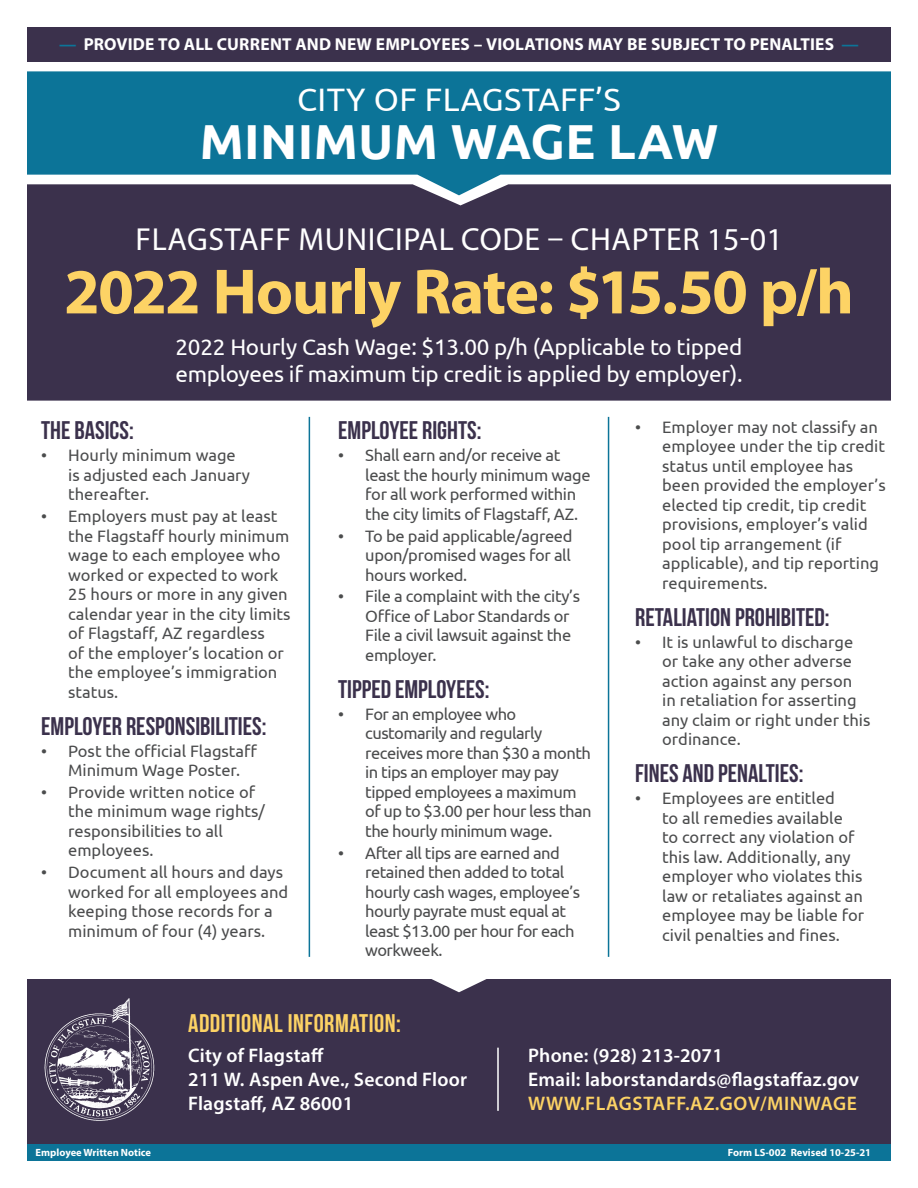
<style>
.page{position:relative;width:918px;height:1188px;background:#fff}
.page>*{position:absolute;margin:0;border:0;box-sizing:border-box;transform-origin:0 0}
.t1{font:700 64.5px "Myriad Pro";letter-spacing:-.025em;color:#fdd365}
.t2{font:700 49.2px "Ubuntu";letter-spacing:.01em;color:#fff}
.t3{font:32.4px "Ubuntu";letter-spacing:.01em;color:#fff}
.t4{font:31.95px "Myriad Pro";letter-spacing:.02em;color:#fff}
.t5{font:25.5px "Bebas Neue";color:#3b314c}
.t6{font:25.5px "Bebas Neue";letter-spacing:.02em;color:#fdd365}
.t7{font:22.5px/27px "Ubuntu";letter-spacing:-.01em;color:#fff}
.t8{font:600 19.65px/24px "Myriad Pro";letter-spacing:.01em;color:#fff}
.t9{font:600 19.65px "Myriad Pro";letter-spacing:.03em;color:#fdd365}
.t10{font:700 17.4px "Myriad Pro";letter-spacing:.01em;color:#fff}
.t11{font:16.5px/19.5px "Ubuntu";color:#4b4c4d}
.t12{font:16.5px/19.5px "Ubuntu";letter-spacing:-.03em;color:#4b4c4d}
.t13{font:16.5px/19.5px "Ubuntu";letter-spacing:-.02em;color:#4b4c4d}
.t14{font:700 10.5px "Myriad Pro";color:#fff}
.s1{color:#0c7498}
</style>
<div class="page">
<div style="left:27px;top:979px;width:864px;height:174px;background:#3b314c"></div>
<svg style="left:27px;top:71px;width:864px;height:113px;background:#1f7fa0"></svg>
<div style="left:27px;top:184px;width:864px;height:217px;background:#3b314c"></div>
<div style="left:27px;top:27px;width:864px;height:35px;background:#3b314c"></div>
<div style="left:27px;top:1145px;width:864px;height:16px;background:#0c7498"></div>
<img style="left:44px;top:998px;width:111px;height:123px">
<svg style="left:431px;top:979px;width:56px;height:13px"></svg>
<hr style="left:309px;top:417px;width:1px;height:540px;background:#0c7498">
<hr style="left:608px;top:417px;width:1px;height:540px;background:#0c7498">
<hr style="left:497px;top:1048px;width:2px;height:63px;background:#fff">
<p class="t10" style="left:59px;top:33px;width:801px"><span class="s1">—</span> PROVIDE TO ALL CURRENT AND NEW EMPLOYEES – VIOLATIONS MAY BE SUBJECT TO PENALTIES <span class="s1">—</span></p>
<p class="t3" style="left:297px;top:80px;width:325px">CITY OF FLAGSTAFF’S</p>
<p class="t2" style="left:200px;top:112px;width:520px">MINIMUM WAGE LAW</p>
<p class="t4" style="left:136px;top:220px;width:649px">FLAGSTAFF MUNICIPAL CODE – CHAPTER 15-01</p>
<p class="t1" style="left:64px;top:250px;width:791px">2022 Hourly Rate: $15.50 p/h</p>
<p class="t7" style="left:175px;top:332px;width:569px">2022 Hourly Cash Wage: $13.00 p/h (Applicable to tipped employees if maximum tip credit is applied by employer).</p>
<p class="t5" style="left:41px;top:416px;width:94px">THE BASICS:</p>
<p class="t11" style="left:68px;top:445px;width:183px;text-indent:-27px">• Hourly minimum wage is adjusted each January thereafter.</p>
<p class="t11" style="left:68px;top:506px;width:224px;text-indent:-27px">• Employers must pay at least the Flagstaff hourly minimum wage to each employee who worked or expected to work<br>25 hours or more in any given calendar year in the city limits of Flagstaff, AZ regardless<br>of the employer’s location or the employee’s immigration status.</p>
<p class="t5" style="left:41px;top:712px;width:227px">EMPLOYER RESPONSIBILITIES:</p>
<p class="t11" style="left:68px;top:740px;width:190px;text-indent:-27px">• Post the official Flagstaff<br>Minimum Wage Poster.</p>
<p class="t11" style="left:68px;top:782px;width:198px;text-indent:-27px">• Provide written notice of the minimum wage rights/ responsibilities to all employees.</p>
<p class="t11" style="left:68px;top:862px;width:222px;text-indent:-27px">• Document all hours and days worked for all employees and keeping those records for a minimum of four (4) years.</p>
<p class="t5" style="left:338px;top:416px;width:145px">EMPLOYEE RIGHTS:</p>
<p class="t13" style="left:365px;top:445px;width:227px;text-indent:-27px">• Shall earn and/or receive at least the hourly minimum wage for all work performed within the city limits of Flagstaff, AZ.</p>
<p class="t11" style="left:365px;top:525px;width:209px;text-align:justify;text-indent:-27px">• To be paid applicable/agreed upon/promised wages for all hours worked.</p>
<p class="t13" style="left:365px;top:586px;width:216px;text-indent:-27px">• File a complaint with the city’s<br>Office of Labor Standards or<br>File a civil lawsuit against the employer.</p>
<p class="t5" style="left:338px;top:675px;width:153px">TIPPED EMPLOYEES:</p>
<p class="t12" style="left:365px;top:704px;width:228px;text-indent:-27px">• For an employee who customarily and regularly receives more than $30 a month in tips an employer may pay tipped employees a maximum of up to $3.00 per hour less than the hourly minimum wage.</p>
<p class="t12" style="left:365px;top:843px;width:216px;text-indent:-27px">• After all tips are earned and retained then added to total hourly cash wages, employee’s hourly payrate must equal at least $13.00 per hour for each workweek.</p>
<p class="t6" style="left:188px;top:1009px;width:214px">ADDITIONAL INFORMATION:</p>
<p class="t11" style="left:662px;top:417px;width:225px;text-indent:-27px">• Employer may not classify an employee under the tip credit status until employee has been provided the employer’s elected tip credit, tip credit provisions, employer’s valid pool tip arrangement (if applicable), and tip reporting requirements.</p>
<p class="t5" style="left:635px;top:603px;width:196px">RETALIATION PROHIBITED:</p>
<p class="t11" style="left:662px;top:632px;width:210px;text-indent:-27px">• It is unlawful to discharge or take any other adverse action against any person<br>in retaliation for asserting any claim or right under this ordinance.</p>
<p class="t5" style="left:635px;top:760px;width:170px">FINES AND PENALTIES:</p>
<p class="t11" style="left:662px;top:788px;width:203px;text-indent:-27px">• Employees are entitled<br>to all remedies available<br>to correct any violation of this law. Additionally, any employer who violates this law or retaliates against an employee may be liable for civil penalties and fines.</p>
<p class="t8" style="left:188px;top:1043px;width:137px">City of Flagstaff</p>
<p class="t8" style="left:188px;top:1067px;width:280px">211 W. Aspen Ave., Second Floor<br>Flagstaff, AZ 86001</p>
<p class="t8" style="left:528px;top:1043px;width:196px">Phone: (928) 213-2071</p>
<p class="t8" style="left:528px;top:1067px;width:333px">Email: laborstandards@flagstaffaz.gov</p>
<p class="t9" style="left:528px;top:1091px;width:330px">WWW.FLAGSTAFF.AZ.GOV/MINWAGE</p>
<p class="t14" style="left:36px;top:1146px;width:117px">Employee Written Notice</p>
<p class="t14" style="left:728px;top:1146px;width:145px">Form LS-002 Revised 10-25-21</p>
</div>
